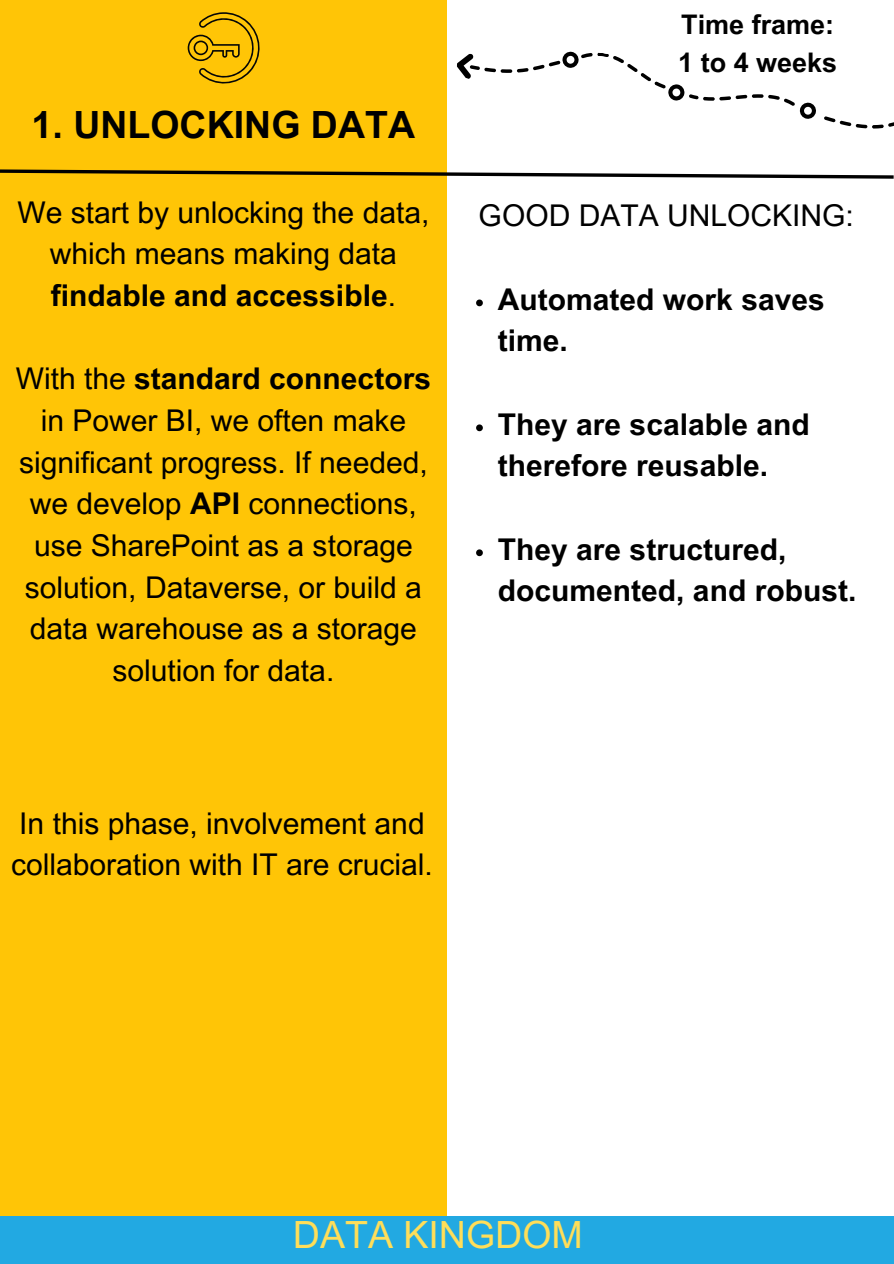
<style>
.page{position:relative;width:894px;height:1264px;background:#fff}
.page>*{position:absolute;margin:0;border:0;box-sizing:border-box;transform-origin:0 0}
.t1{font:700 37.5px "Arial MT Pro";color:#000}
.t2{font:37.5px "Arial MT Pro";color:#ffde59}
.t3{font:30px/41.7px "Arial MT Pro";color:#000;text-align:center}
.t4{font:700 30px/41.7px "Arial MT Pro";color:#000}
.t5{font:700 27px/37.2px "Arial MT Pro";color:#000}
.s1{font-weight:700}
</style>
<div class="page">
<div style="left:0;top:0;width:446px;height:1263px;background:#ffc506"></div>
<div style="left:0;top:1216px;width:893px;height:47px;background:#22a9e2"></div>
<svg style="left:187px;top:12px;width:72px;height:71px"></svg>
<svg style="left:0;top:168px;width:893px;height:12px"></svg>
<svg style="left:824px;top:116px;width:69px;height:13px"></svg>
<svg style="left:457px;top:51px;width:359px;height:68px"></svg>
<svg style="left:476px;top:299px;width:6px;height:7px"></svg>
<svg style="left:476px;top:424px;width:6px;height:7px"></svg>
<svg style="left:476px;top:549px;width:6px;height:7px"></svg>
<p class="t1" style="left:32px;top:111px;width:385px">1. UNLOCKING DATA</p>
<p class="t3" style="left:17px;top:195px;width:413px">We start by unlocking the data, which means making data <span class="s1">findable and accessible</span>.</p>
<p class="t3" style="left:16px;top:361px;width:416px">With the <span class="s1">standard connectors </span>in Power BI, we often make significant progress. If needed, we develop <span class="s1">API</span> connections, use SharePoint as a storage solution, Dataverse, or build a data warehouse as a storage solution for data.</p>
<p class="t5" style="left:678px;top:10px;width:161px">Time frame:<br>1 to 4 weeks</p>
<h4 class="t3" style="left:478px;top:199px;width:376px">GOOD DATA UNLOCKING:</h4>
<p class="t4" style="left:497px;top:282px;width:328px">Automated work saves time.</p>
<h1 class="t4" style="left:497px;top:407px;width:313px">They are scalable and therefore reusable.</h1>
<h3 class="t4" style="left:497px;top:532px;width:360px">They are structured, documented, and robust.</h3>
<p class="t3" style="left:11px;top:805px;width:423px;text-align:left">In this phase, involvement and collaboration with IT are crucial.</p>
<p class="t2" style="left:293px;top:1220px;width:291px">DATA KINGDOM</p>
</div>
